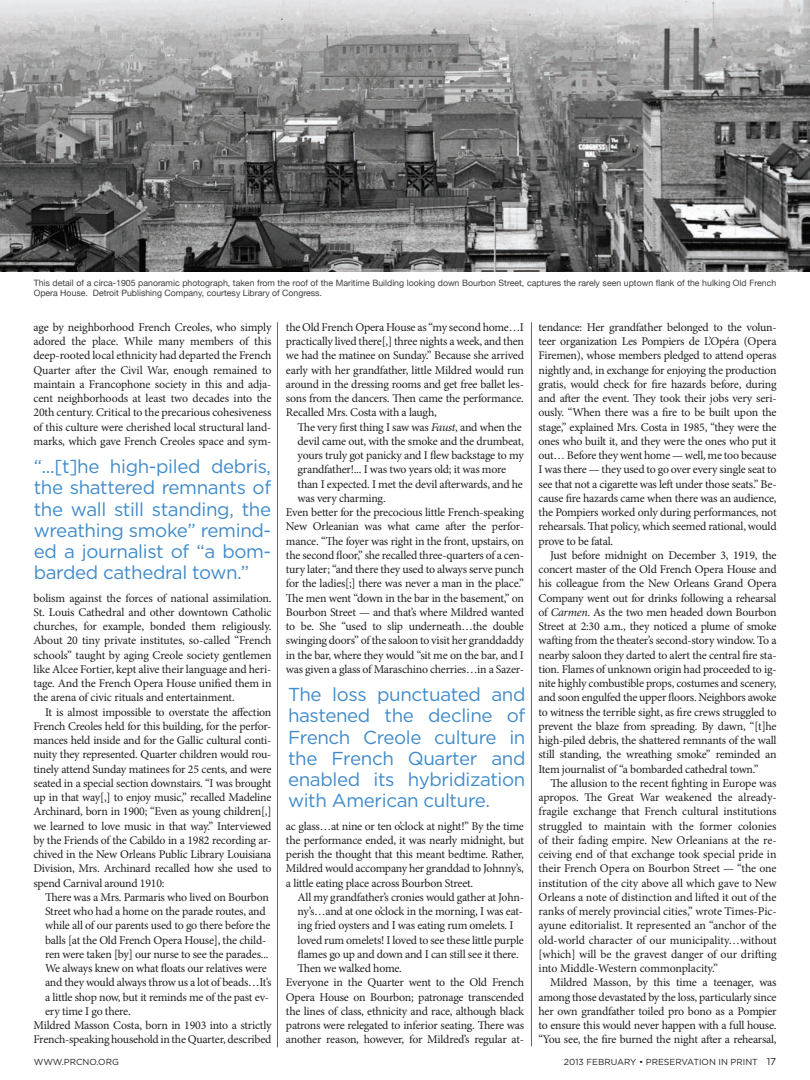
<style>
.page{position:relative;width:810px;height:1080px;background:#fff}
.page>*{position:absolute;margin:0;border:0;box-sizing:border-box;transform-origin:0 0}
.t1{font:18.75px/21.2px "Gotham";letter-spacing:-.02em;color:#408bca;text-align:justify}
.t2{font:11.88px/14.2px "Minion Pro";letter-spacing:-.02em;color:#231f20;text-align:justify}
.t3{font:8.75px/10px "Helvetica Neue";color:#3e3e3f}
.t4{font:8.75px "Gotham";color:#231f20}
.s1{font-style:italic}
.s2{font-size:10px}
</style>
<div class="page">
<img style="left:0;top:0;width:810px;height:271px">
<hr style="left:277px;top:322px;width:1px;height:726px;background:#636366">
<hr style="left:531px;top:322px;width:1px;height:724px;background:#636366">
<p class="t3" style="left:34px;top:277px;width:744px">This detail of a circa-1905 panoramic photograph, taken from the roof of the Maritime Building looking down Bourbon Street, captures the rarely seen uptown flank of the hulking Old French<br>Opera House. Detroit Publishing Company, courtesy Library of Congress.</p>
<p class="t2" style="left:33px;top:320px;width:240px">age by neighborhood French Creoles, who simply adored the place. While many members of this deep-rooted local ethnicity had departed the French Quarter after the Civil War, enough remained to maintain a Francophone society in this and adja&shy;cent neighborhoods at least two decades into the 20th century. Critical to the precarious cohesiveness of this culture were cherished local structural land&shy;marks, which gave French Creoles space and sym-</p>
<h1 class="t1" style="left:34px;top:456px;width:239px">“...[t]he high-piled debris, the shattered remnants of the wall still standing, the wreathing smoke” remind&shy;ed a journalist of “a bom&shy;barded cathedral town.”</h1>
<p class="t2" style="left:33px;top:591px;width:240px">bolism against the forces of national assimilation.<br>St. Louis Cathedral and other downtown Catholic churches, for example, bonded them religiously.<br>About 20 tiny private institutes, so-called “French schools” taught by aging Creole society gentlemen like Alcee Fortier, kept alive their language and heri&shy;tage. And the French Opera House unified them in the arena of civic rituals and entertainment.</p>
<p class="t2" style="left:33px;top:705px;width:240px;text-indent:12px">It is almost impossible to overstate the affection French Creoles held for this building, for the perfor&shy;mances held inside and for the Gallic cultural conti&shy;nuity they represented. Quarter children would rou&shy;tinely attend Sunday matinees for 25 cents, and were seated in a special section downstairs. “I was brought up in that way[,] to enjoy music,” recalled Madeline Archinard, born in 1900; “Even as young children[,] we learned to love music in that way.” Interviewed by the Friends of the Cabildo in a 1982 recording ar&shy;chived in the New Orleans Public Library Louisiana Division, Mrs. Archinard recalled how she used to spend Carnival around 1910:</p>
<p class="t2" style="left:45px;top:890px;width:225px">There was a Mrs. Parmaris who lived on Bourbon</p>
<p class="t2" style="left:45px;top:904px;width:222px">Street who had a home on the parade routes, and</p>
<p class="t2" style="left:45px;top:918px;width:227px">while all of our parents used to go there before the</p>
<p class="t2" style="left:45px;top:933px;width:223px">balls [at the Old French Opera House], the child-</p>
<p class="t2" style="left:45px;top:947px;width:225px">ren were taken [by] our nurse to see the parades...</p>
<p class="t2" style="left:45px;top:961px;width:223px">We always knew on what floats our relatives were</p>
<p class="t2" style="left:45px;top:975px;width:228px">and they would always throw us a lot of beads…It’s</p>
<p class="t2" style="left:45px;top:990px;width:226px">a little shop now, but it reminds me of the past ev-</p>
<p class="t2" style="left:45px;top:1004px;width:87px">ery time I go there.</p>
<p class="t2" style="left:33px;top:1018px;width:240px">Mildred Masson Costa, born in 1903 into a strictly</p>
<p class="t2" style="left:33px;top:1032px;width:240px">French-speaking household in the Quarter, described</p>
<p class="t2" style="left:286px;top:320px;width:240px">the Old French Opera House as “my second home…I practically lived there[,] three nights a week, and then we had the matinee on Sunday.” Because she arrived early with her grandfather, little Mildred would run around in the dressing rooms and get free ballet les&shy;sons from the dancers. Then came the performance.<br>Recalled Mrs. Costa with a laugh,</p>
<p class="t2" style="left:298px;top:420px;width:226px">The very first thing I saw was <span class="s1">Faust</span>, and when the</p>
<p class="t2" style="left:298px;top:434px;width:228px">devil came out, with the smoke and the drumbeat,</p>
<p class="t2" style="left:298px;top:448px;width:228px">yours truly got panicky and I flew backstage to my</p>
<p class="t2" style="left:298px;top:462px;width:210px">grandfather!... I was two years old; it was more</p>
<p class="t2" style="left:298px;top:477px;width:227px">than I expected. I met the devil afterwards, and he</p>
<p class="t2" style="left:298px;top:491px;width:90px">was very charming.</p>
<p class="t2" style="left:286px;top:505px;width:240px">Even better for the precocious little French-speaking</p>
<p class="t2" style="left:286px;top:519px;width:240px">New Orleanian was what came after the perfor-</p>
<p class="t2" style="left:286px;top:534px;width:240px">mance. “The foyer was right in the front, upstairs, on</p>
<p class="t2" style="left:286px;top:548px;width:240px">the second floor,” she recalled three-quarters of a cen-</p>
<p class="t2" style="left:286px;top:562px;width:240px">tury later; “and there they used to always serve punch</p>
<p class="t2" style="left:286px;top:576px;width:240px">for the ladies[;] there was never a man in the place.”</p>
<p class="t2" style="left:286px;top:591px;width:240px">The men went “down in the bar in the basement,” on</p>
<p class="t2" style="left:286px;top:605px;width:240px">Bourbon Street — and that’s where Mildred wanted</p>
<p class="t2" style="left:286px;top:619px;width:240px">to be. She “used to slip underneath…the double</p>
<p class="t2" style="left:286px;top:633px;width:240px">swinging doors” of the saloon to visit her granddaddy</p>
<p class="t2" style="left:286px;top:648px;width:240px">in the bar, where they would “sit me on the bar, and I</p>
<p class="t2" style="left:286px;top:662px;width:240px">was given a glass of Maraschino cherries…in a Sazer-</p>
<h1 class="t1" style="left:288px;top:684px;width:239px">the loss punctuated and hastened the decline of french creole culture in the french Quarter and enabled its hybridization with american culture.</h1>
<p class="t2" style="left:286px;top:819px;width:240px">ac glass…at nine or ten o’clock at night!” By the time the performance ended, it was nearly midnight, but perish the thought that this meant bedtime. Rather, Mildred would accompany her granddad to Johnny’s, a little eating place across Bourbon Street.</p>
<p class="t2" style="left:298px;top:890px;width:228px">All my grandfather’s cronies would gather at John-</p>
<p class="t2" style="left:298px;top:904px;width:227px">ny’s…and at one o’clock in the morning, I was eat-</p>
<p class="t2" style="left:298px;top:918px;width:217px">ing fried oysters and I was eating rum omelets. I</p>
<p class="t2" style="left:298px;top:933px;width:228px">loved rum omelets! I loved to see these little purple</p>
<p class="t2" style="left:298px;top:947px;width:223px">flames go up and down and I can still see it there.</p>
<p class="t2" style="left:298px;top:961px;width:106px">Then we walked home.</p>
<p class="t2" style="left:286px;top:975px;width:240px">Everyone in the Quarter went to the Old French</p>
<p class="t2" style="left:286px;top:990px;width:240px">Opera House on Bourbon; patronage transcended</p>
<p class="t2" style="left:286px;top:1004px;width:240px">the lines of class, ethnicity and race, although black</p>
<p class="t2" style="left:286px;top:1018px;width:240px">patrons were relegated to inferior seating. There was</p>
<p class="t2" style="left:286px;top:1032px;width:240px">another reason, however, for Mildred’s regular at-</p>
<p class="t2" style="left:539px;top:320px;width:240px">tendance: Her grandfather belonged to the volun&shy;teer organization Les Pompiers de L’Opéra (Opera Firemen), whose members pledged to attend operas nightly and, in exchange for enjoying the production gratis, would check for fire hazards before, during and after the event. They took their jobs very seri&shy;ously. “When there was a fire to be built upon the stage,” explained Mrs. Costa in 1985, “they were the ones who built it, and they were the ones who put it out… Before they went home — well, me too because I was there — they used to go over every single seat to see that not a cigarette was left under those seats.” Be&shy;cause fire hazards came when there was an audience, the Pompiers worked only during performances, not rehearsals. That policy, which seemed rational, would prove to be fatal.</p>
<p class="t2" style="left:539px;top:548px;width:240px;text-indent:12px">Just before midnight on December 3, 1919, the concert master of the Old French Opera House and his colleague from the New Orleans Grand Opera Company went out for drinks following a rehearsal of <span class="s1">Carmen</span>. As the two men headed down Bourbon Street at 2:30 a.m., they noticed a plume of smoke wafting from the theater’s second-story window. To a nearby saloon they darted to alert the central fire sta&shy;tion. Flames of unknown origin had proceeded to ig&shy;nite highly combustible props, costumes and scenery, and soon engulfed the upper floors. Neighbors awoke to witness the terrible sight, as fire crews struggled to prevent the blaze from spreading. By dawn, “[t]he high-piled debris, the shattered remnants of the wall still standing, the wreathing smoke” reminded an Item journalist of “a bombarded cathedral town.”</p>
<p class="t2" style="left:539px;top:776px;width:240px;text-indent:12px">The allusion to the recent fighting in Europe was apropos. The Great War weakened the already&shy;fragile exchange that French cultural institutions struggled to maintain with the former colonies of their fading empire. New Orleanians at the re&shy;ceiving end of that exchange took special pride in their French Opera on Bourbon Street — “the one institution of the city above all which gave to New Orleans a note of distinction and lifted it out of the ranks of merely provincial cities,” wrote Times-Pic&shy;ayune editorialist. It represented an “anchor of the old-world character of our municipality…without [which] will be the gravest danger of our drifting into Middle-Western commonplacity.”</p>
<p class="t2" style="left:539px;top:975px;width:240px;text-indent:12px">Mildred Masson, by this time a teenager, was among those devastated by the loss, particularly since her own grandfather toiled pro bono as a Pompier to ensure this would never happen with a full house. “You see, the fire burned the night after a rehearsal,</p>
<p class="t4" style="left:34px;top:1056px;width:87px">www.Prcno.org</p>
<p class="t4" style="left:564px;top:1056px;width:214px">2013 february • Preservation in Print <span class="s2">17</span></p>
</div>
